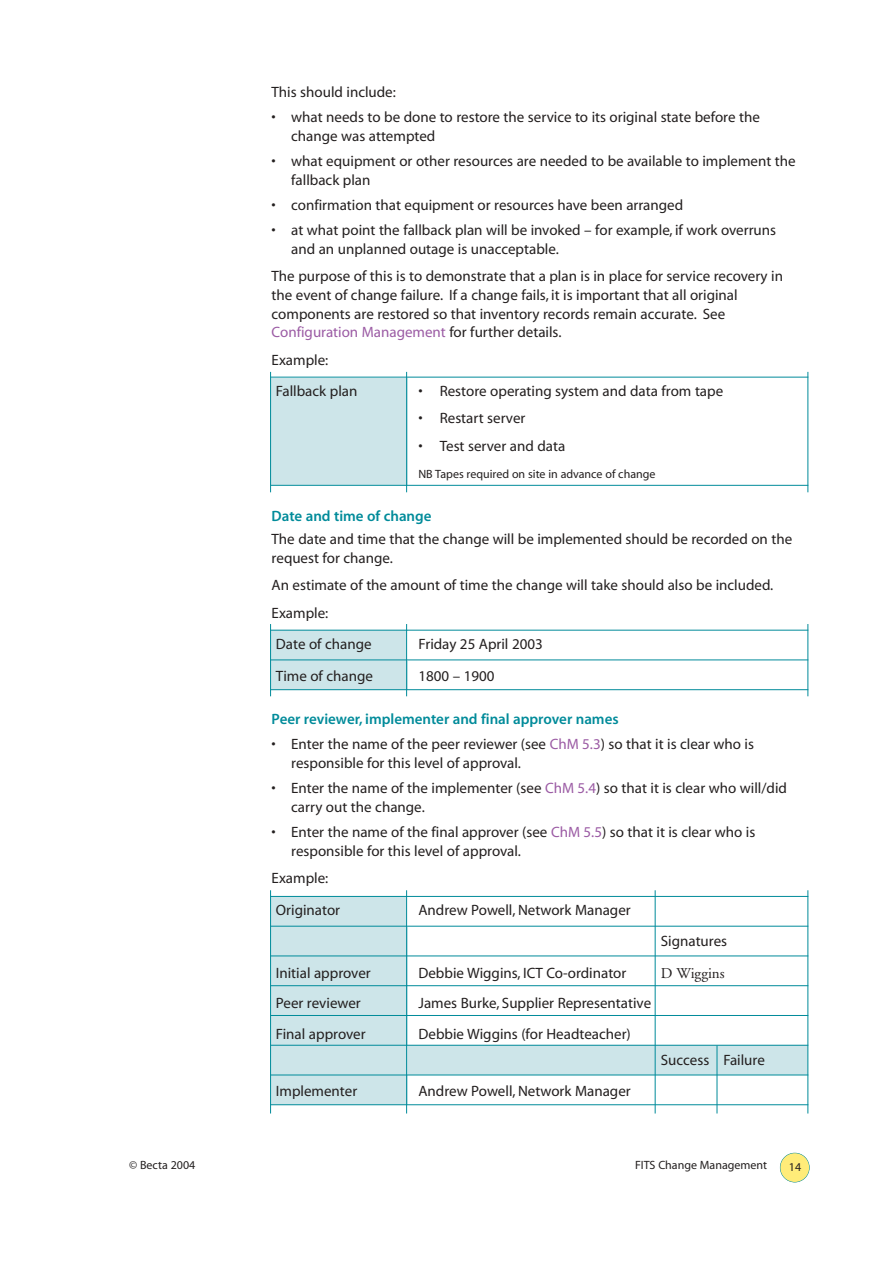
<style>
.page{position:relative;width:893px;height:1263px;background:#fff}
.page>*{position:absolute;margin:0;border:0;box-sizing:border-box;transform-origin:0 0}
.t1{font:15px/18.8px "Myriad MM 400 600";color:#231f1f}
.t2{font:15px "Myriad MM 565 600";color:#008b9a}
.t3{font:15px "Adobe Garamond";color:#231f1f}
.t4{font:12px "Myriad MM 400 600";color:#231f1f}
.s1{color:#9b5ba4}
</style>
<div class="page">
<div style="left:270px;top:896px;width:138px;height:149px;background:#cde5e9"></div>
<div style="left:270px;top:1075px;width:138px;height:30px;background:#cde5e9"></div>
<div style="left:270px;top:1045px;width:538px;height:30px;background:#cde5e9"></div>
<div style="left:406px;top:897px;width:402px;height:30px;background:#fff"></div>
<hr style="left:807px;top:890px;width:1px;height:224px;background:#008b9a">
<hr style="left:270px;top:890px;width:1px;height:224px;background:#008b9a">
<hr style="left:270px;top:926px;width:538px;height:1px;background:#008b9a">
<hr style="left:270px;top:896px;width:538px;height:1px;background:#008b9a">
<hr style="left:270px;top:956px;width:538px;height:1px;background:#008b9a">
<hr style="left:270px;top:985px;width:538px;height:1px;background:#008b9a">
<hr style="left:270px;top:1015px;width:538px;height:1px;background:#008b9a">
<hr style="left:270px;top:1045px;width:538px;height:1px;background:#008b9a">
<hr style="left:270px;top:1075px;width:538px;height:1px;background:#008b9a">
<hr style="left:270px;top:1104px;width:538px;height:1px;background:#008b9a">
<hr style="left:406px;top:890px;width:1px;height:224px;background:#008b9a">
<hr style="left:654px;top:890px;width:1px;height:224px;background:#008b9a">
<hr style="left:716px;top:1045px;width:1px;height:69px;background:#008b9a">
<div style="left:270px;top:630px;width:138px;height:60px;background:#cde5e9"></div>
<div style="left:406px;top:631px;width:402px;height:30px;background:#fff"></div>
<hr style="left:807px;top:624px;width:1px;height:72px;background:#008b9a">
<hr style="left:406px;top:624px;width:1px;height:72px;background:#008b9a">
<hr style="left:270px;top:624px;width:1px;height:72px;background:#008b9a">
<hr style="left:270px;top:630px;width:538px;height:1px;background:#008b9a">
<hr style="left:270px;top:660px;width:538px;height:1px;background:#008b9a">
<hr style="left:270px;top:689px;width:538px;height:1px;background:#008b9a">
<div style="left:270px;top:378px;width:138px;height:106px;background:#cde5e9"></div>
<hr style="left:807px;top:372px;width:1px;height:120px;background:#008b9a">
<hr style="left:406px;top:372px;width:1px;height:120px;background:#008b9a">
<hr style="left:270px;top:372px;width:1px;height:120px;background:#008b9a">
<hr style="left:270px;top:485px;width:538px;height:1px;background:#008b9a">
<hr style="left:270px;top:377px;width:538px;height:1px;background:#008b9a">
<div style="left:780px;top:1153px;width:29px;height:29px;background:#ffec79;border-radius:50%"></div>
<div style="left:779px;top:1153px;width:30px;height:29px;border:1px solid #008b9a;border-radius:50%"></div>
<p class="t1" style="left:272px;top:84px;width:126px">This should include:</p>
<p class="t1" style="left:291px;top:109px;width:470px;text-indent:-20px">• what needs to be done to restore the service to its original state before the change was attempted</p>
<p class="t1" style="left:291px;top:153px;width:506px;text-indent:-20px">• what equipment or other resources are needed to be available to implement the fallback plan</p>
<p class="t1" style="left:272px;top:197px;width:413px">• confirmation that equipment or resources have been arranged</p>
<p class="t1" style="left:291px;top:222px;width:486px;text-indent:-20px">• at what point the fallback plan will be invoked – for example, if work overruns and an unplanned outage is unacceptable.</p>
<p class="t1" style="left:272px;top:268px;width:513px">The purpose of this is to demonstrate that a plan is in place for service recovery in the event of change failure. If a change fails, it is important that all original components are restored so that inventory records remain accurate. See <span class="s1">Configuration Management</span> for further details.</p>
<p class="t1" style="left:272px;top:345px;width:87px;line-height:31.5px">Example:<br>Fallback plan</p>
<p class="t1" style="left:418px;top:383px;width:306px">• Restore operating system and data from tape</p>
<p class="t1" style="left:418px;top:410px;width:108px">• Restart server</p>
<p class="t1" style="left:418px;top:438px;width:148px">• Test server and data</p>
<p class="t4" style="left:418px;top:469px;width:238px">NB Tapes required on site in advance of change</p>
<p class="t2" style="left:272px;top:511px;width:161px">Date and time of change</p>
<p class="t1" style="left:272px;top:532px;width:522px">The date and time that the change will be implemented should be recorded on the request for change.</p>
<p class="t1" style="left:272px;top:573px;width:503px;line-height:27.3px">An estimate of the amount of time the change will take should also be included.<br>Example:</p>
<p class="t1" style="left:276px;top:636px;width:97px">Date of change</p>
<p class="t1" style="left:418px;top:636px;width:126px">Friday 25 April 2003</p>
<p class="t1" style="left:276px;top:668px;width:99px">Time of change</p>
<p class="t1" style="left:418px;top:668px;width:78px">1800 – 1900</p>
<p class="t2" style="left:272px;top:714px;width:348px">Peer reviewer, implementer and final approver names</p>
<p class="t1" style="left:291px;top:736px;width:464px;text-indent:-20px">• Enter the name of the peer reviewer (see <span class="s1">ChM 5.3</span>) so that it is clear who is responsible for this level of approval.</p>
<p class="t1" style="left:291px;top:780px;width:497px;text-indent:-20px">• Enter the name of the implementer (see <span class="s1">ChM 5.4</span>) so that it is clear who will/did carry out the change.</p>
<p class="t1" style="left:291px;top:824px;width:465px;text-indent:-20px">• Enter the name of the final approver (see <span class="s1">ChM 5.5</span>) so that it is clear who is responsible for this level of approval.</p>
<p class="t1" style="left:272px;top:864px;width:70px;line-height:31.5px">Example:<br>Originator</p>
<p class="t1" style="left:418px;top:902px;width:214px">Andrew Powell, Network Manager</p>
<p class="t1" style="left:661px;top:933px;width:68px">Signatures</p>
<p class="t1" style="left:276px;top:965px;width:96px">Initial approver</p>
<p class="t1" style="left:418px;top:965px;width:209px">Debbie Wiggins, ICT Co-ordinator</p>
<p class="t3" style="left:661px;top:967px;width:65px">D Wiggins</p>
<p class="t1" style="left:276px;top:995px;width:86px">Peer reviewer</p>
<p class="t1" style="left:418px;top:995px;width:234px">James Burke, Supplier Representative</p>
<p class="t1" style="left:276px;top:1026px;width:91px">Final approver</p>
<p class="t1" style="left:418px;top:1026px;width:214px">Debbie Wiggins (for Headteacher)</p>
<p class="t1" style="left:661px;top:1052px;width:105px">Success Failure</p>
<p class="t1" style="left:276px;top:1083px;width:83px">Implementer</p>
<p class="t1" style="left:418px;top:1083px;width:214px">Andrew Powell, Network Manager</p>
<p class="t4" style="left:129px;top:1160px;width:68px">© Becta 2004</p>
<p class="t4" style="left:635px;top:1160px;width:134px">FITS Change Management</p>
<p class="t4" style="left:788px;top:1162px;width:14px">14</p>
</div>
